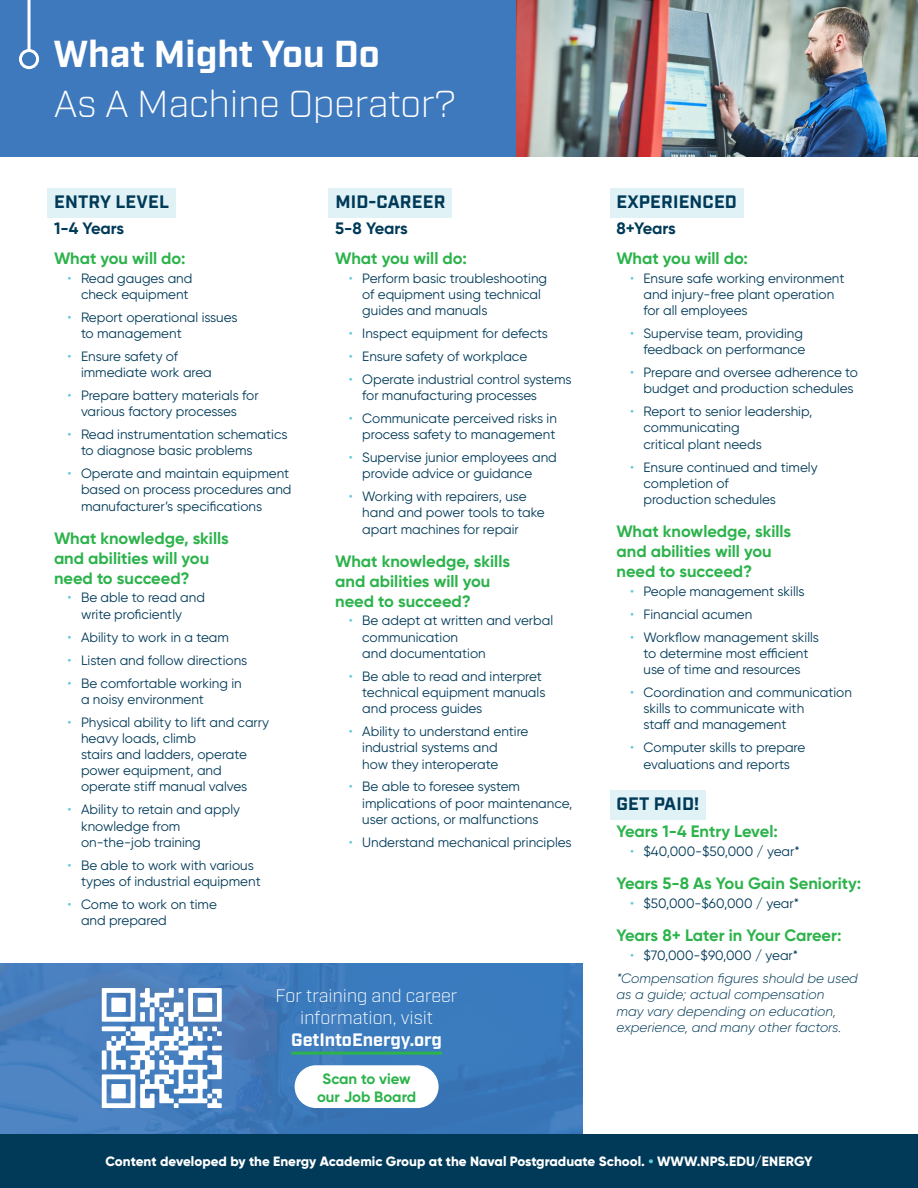
<style>
.page{position:relative;width:918px;height:1188px;background:#fff}
.page>*{position:absolute;margin:0;border:0;box-sizing:border-box;transform-origin:0 0}
.t1{font:300 37.5px/49.5px "Industry";color:#fff}
.GIE_URL{font:300 18px/21.6px "Industry";color:#fff;text-align:center}
.Back_side_header_1{font:700 18px "Industry";letter-spacing:.01em;color:#003a58}
.Back_side_questions{font:700 16.5px/19.8px "Gilroy";color:#2cb34b}
.Back_side_questions-2{font:700 16.5px "Gilroy";letter-spacing:-.01em;color:#003a58}
.Back_side_questions-3{font:700 15px/18px "Gilroy";color:#2cb34b;text-align:center}
.t2{font:13.5px/16.2px "Gilroy";color:#003a58}
.Back_side_bullet_list{font:italic 300 13.5px/16.2px "Gilroy";color:#003a58}
.t3{font:800 13.5px "Gilroy";color:#fff}
.s1{font-weight:700}
.s2{color:#62cada}
</style>
<div class="page">
<img style="left:0;top:963px;width:583px;height:171px">
<div style="left:0;top:1134px;width:918px;height:54px;background:#003a58"></div>
<div style="left:0;top:0;width:575px;height:157px;background:#3e79bd"></div>
<hr style="left:28px;top:0;width:3px;height:51px;background:#fff">
<div style="left:19px;top:49px;width:20px;height:20px;border:3px solid #fff;border-radius:50%"></div>
<div style="left:47px;top:188px;width:129px;height:29px;background:#e0f2f6"></div>
<div style="left:328px;top:188px;width:124px;height:29px;background:#e0f2f6"></div>
<div style="left:610px;top:188px;width:134px;height:29px;background:#e0f2f6"></div>
<div style="left:610px;top:790px;width:96px;height:30px;background:#e0f2f6"></div>
<img style="left:516px;top:0;width:402px;height:157px">
<hr style="left:291px;top:1052px;width:151px;height:3px;background:#2cb34b">
<div style="left:295px;top:1065px;width:144px;height:43px;background:#fff;border-radius:21px"></div>
<svg style="left:102px;top:988px;width:120px;height:120px"></svg>
<p class="t1" style="left:53px;top:30px;width:404px"><span class="s1">What Might You Do<br></span>As A Machine Operator?</p>
<p class="Back_side_header_1" style="left:54px;top:191px;width:117px">ENTRY LEVEL</p>
<p class="Back_side_questions-2" style="left:54px;top:218px;width:72px">1-4 Years</p>
<p class="Back_side_questions" style="left:54px;top:248px;width:133px">What you will do:</p>
<p class="t2" style="left:68px;top:270px;width:126px;text-align:right"><span class="s2">•</span> Read gauges and check equipment</p>
<p class="t2" style="left:81px;top:309px;width:158px;text-indent:-14px"><span class="s2">•</span> Report operational issues to management</p>
<p class="t2" style="left:81px;top:348px;width:132px;text-indent:-14px"><span class="s2">•</span> Ensure safety of immediate work area</p>
<p class="t2" style="left:81px;top:387px;width:179px;text-indent:-14px"><span class="s2">•</span> Prepare battery materials for various factory processes</p>
<p class="t2" style="left:81px;top:426px;width:208px;text-indent:-14px"><span class="s2">•</span> Read instrumentation schematics to diagnose basic problems</p>
<p class="t2" style="left:81px;top:465px;width:212px;text-indent:-14px"><span class="s2">•</span> Operate and maintain equipment based on process procedures and manufacturer’s specifications</p>
<p class="Back_side_questions" style="left:54px;top:528px;width:176px">What knowledge, skills and abilities will you need to succeed?</p>
<p class="t2" style="left:81px;top:589px;width:126px;text-indent:-14px"><span class="s2">•</span> Be able to read and write proficiently</p>
<p class="t2" style="left:68px;top:629px;width:163px"><span class="s2">•</span> Ability to work in a team</p>
<p class="t2" style="left:68px;top:652px;width:181px"><span class="s2">•</span> Listen and follow directions</p>
<p class="t2" style="left:81px;top:675px;width:162px;text-indent:-14px"><span class="s2">•</span> Be comfortable working in a noisy environment</p>
<p class="t2" style="left:81px;top:714px;width:190px;text-indent:-14px"><span class="s2">•</span> Physical ability to lift and carry heavy loads, climb<br>stairs and ladders, operate power equipment, and operate stiff manual valves</p>
<p class="t2" style="left:81px;top:801px;width:161px;text-indent:-14px"><span class="s2">•</span> Ability to retain and apply knowledge from on-the-job training</p>
<p class="t2" style="left:81px;top:857px;width:181px;text-indent:-14px"><span class="s2">•</span> Be able to work with various types of industrial equipment</p>
<p class="t2" style="left:81px;top:896px;width:137px;text-indent:-14px"><span class="s2">•</span> Come to work on time and prepared</p>
<p class="Back_side_header_1" style="left:335px;top:191px;width:112px">MID-CAREER</p>
<p class="Back_side_questions-2" style="left:335px;top:218px;width:74px">5-8 Years</p>
<p class="Back_side_questions" style="left:335px;top:248px;width:133px">What you will do:</p>
<p class="t2" style="left:362px;top:270px;width:186px;text-indent:-14px"><span class="s2">•</span> Perform basic troubleshooting of equipment using technical guides and manuals</p>
<p class="t2" style="left:349px;top:325px;width:201px"><span class="s2">•</span> Inspect equipment for defects</p>
<p class="t2" style="left:349px;top:348px;width:180px"><span class="s2">•</span> Ensure safety of workplace</p>
<p class="t2" style="left:362px;top:371px;width:211px;text-indent:-14px"><span class="s2">•</span> Operate industrial control systems for manufacturing processes</p>
<p class="t2" style="left:349px;top:410px;width:210px;text-align:right"><span class="s2">•</span> Communicate perceived risks in process safety to management</p>
<p class="t2" style="left:362px;top:449px;width:196px;text-indent:-14px"><span class="s2">•</span> Supervise junior employees and provide advice or guidance</p>
<p class="t2" style="left:362px;top:488px;width:184px;text-indent:-14px"><span class="s2">•</span> Working with repairers, use hand and power tools to take apart machines for repair</p>
<p class="Back_side_questions" style="left:335px;top:551px;width:176px">What knowledge, skills and abilities will you need to succeed?</p>
<p class="t2" style="left:362px;top:612px;width:192px;text-indent:-14px"><span class="s2">•</span> Be adept at written and verbal communication<br>and documentation</p>
<p class="t2" style="left:362px;top:668px;width:185px;text-indent:-14px"><span class="s2">•</span> Be able to read and interpret technical equipment manuals and process guides</p>
<p class="t2" style="left:362px;top:723px;width:168px;text-indent:-14px"><span class="s2">•</span> Ability to understand entire industrial systems and<br>how they interoperate</p>
<p class="t2" style="left:362px;top:778px;width:212px;text-indent:-14px"><span class="s2">•</span> Be able to foresee system implications of poor maintenance, user actions, or malfunctions</p>
<p class="t2" style="left:349px;top:834px;width:224px"><span class="s2">•</span> Understand mechanical principles</p>
<p class="GIE_URL" style="left:276px;top:986px;width:184px">For training and career information, visit<br><span class="s1">GetIntoEnergy.org</span></p>
<p class="Back_side_questions-3" style="left:317px;top:1069px;width:101px">Scan to view our Job Board</p>
<p class="Back_side_header_1" style="left:617px;top:191px;width:122px">EXPERIENCED</p>
<p class="Back_side_questions-2" style="left:616px;top:218px;width:61px">8+Years</p>
<p class="Back_side_questions" style="left:616px;top:248px;width:133px">What you will do:</p>
<p class="t2" style="left:644px;top:270px;width:203px;text-indent:-14px"><span class="s2">•</span> Ensure safe working environment and injury-free plant operation for all employees</p>
<p class="t2" style="left:630px;top:325px;width:177px;text-align:right"><span class="s2">•</span> Supervise team, providing feedback on performance</p>
<p class="t2" style="left:644px;top:364px;width:216px;text-indent:-14px"><span class="s2">•</span> Prepare and oversee adherence to budget and production schedules</p>
<p class="t2" style="left:644px;top:403px;width:170px;text-indent:-14px"><span class="s2">•</span> Report to senior leadership, communicating<br>critical plant needs</p>
<p class="t2" style="left:644px;top:459px;width:176px;text-indent:-14px"><span class="s2">•</span> Ensure continued and timely completion of<br>production schedules</p>
<p class="Back_side_questions" style="left:616px;top:521px;width:176px">What knowledge, skills and abilities will you need to succeed?</p>
<p class="t2" style="left:630px;top:583px;width:176px"><span class="s2">•</span> People management skills</p>
<p class="t2" style="left:630px;top:606px;width:124px"><span class="s2">•</span> Financial acumen</p>
<p class="t2" style="left:630px;top:629px;width:191px;text-align:center"><span class="s2">•</span> Workflow management skills to determine most efficient use of time and resources</p>
<p class="t2" style="left:644px;top:684px;width:210px;text-indent:-14px"><span class="s2">•</span> Coordination and communication skills to communicate with<br>staff and management</p>
<p class="t2" style="left:630px;top:739px;width:177px;text-align:center"><span class="s2">•</span> Computer skills to prepare evaluations and reports</p>
<p class="Back_side_header_1" style="left:617px;top:793px;width:84px">GET PAID!</p>
<p class="Back_side_questions" style="left:616px;top:821px;width:163px">Years 1-4 Entry Level:</p>
<p class="t2" style="left:630px;top:843px;width:171px"><span class="s2">•</span> $40,000-$50,000 / year*</p>
<p class="Back_side_questions" style="left:616px;top:873px;width:246px">Years 5-8 As You Gain Seniority:</p>
<p class="t2" style="left:630px;top:895px;width:171px"><span class="s2">•</span> $50,000-$60,000 / year*</p>
<p class="Back_side_questions" style="left:616px;top:926px;width:227px">Years 8+ Later in Your Career:</p>
<p class="t2" style="left:630px;top:947px;width:170px"><span class="s2">•</span> $70,000-$90,000 / year*</p>
<p class="Back_side_bullet_list" style="left:616px;top:970px;width:243px">*Compensation figures should be used as a guide; actual compensation<br>may vary depending on education, experience, and many other factors.</p>
<p class="t3" style="left:105px;top:1153px;width:709px">Content developed by the Energy Academic Group at the Naval Postgraduate School. <span class="s2">•</span> WWW.NPS.EDU/ENERGY</p>
</div>
